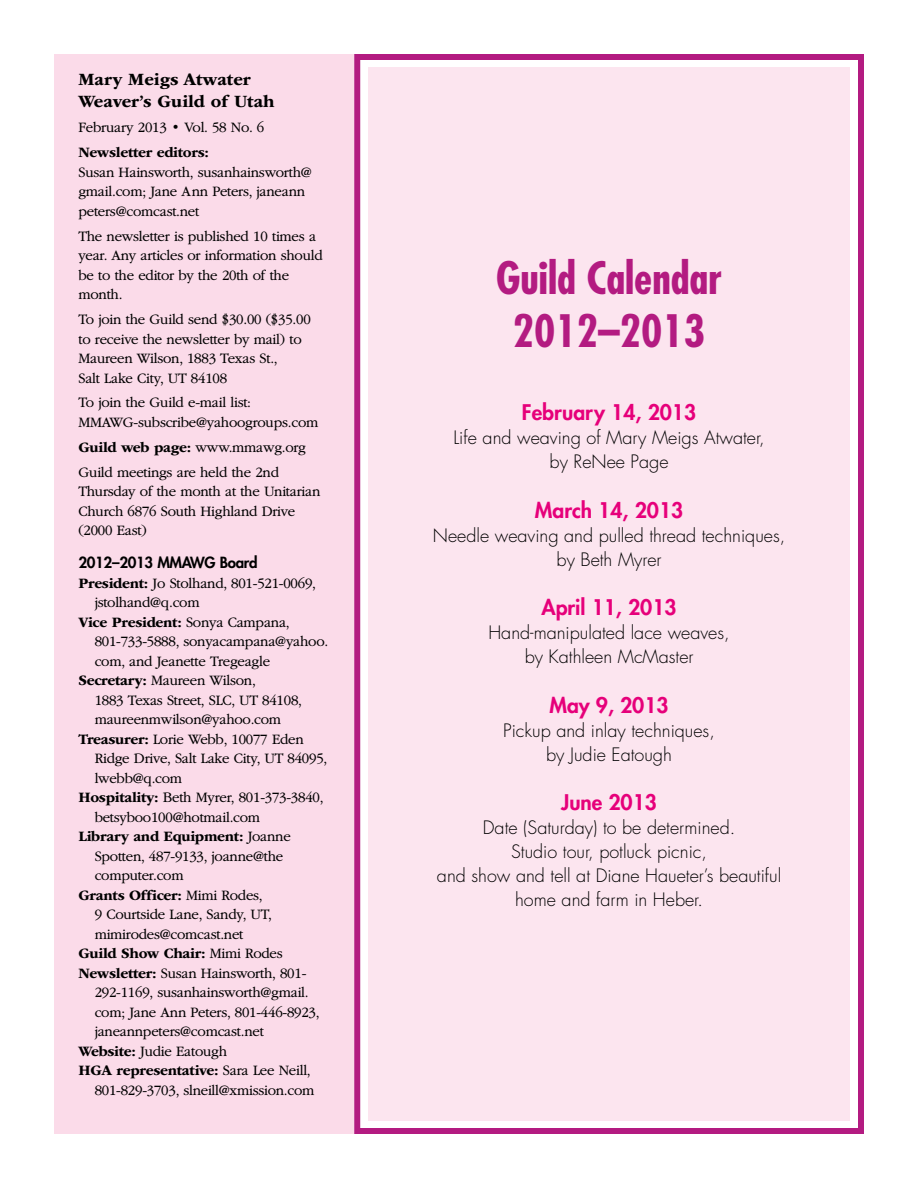
<style>
.page{position:relative;width:918px;height:1188px;background:#fff}
.page>*{position:absolute;margin:0;border:0;box-sizing:border-box;transform-origin:0 0}
.t1{font:700 condensed 43.5px/52.2px "Futuralds Lat";color:#b31b81;text-align:center}
.calendar_date_in{font:800 21px "Futuralds Lat";color:#e6007a}
.calendar_item_in{font:300 18px/24px "Futuralds Lat";color:#000;text-align:center}
.calendar_date{font:700 18px/22.5px "Garamondlds Lat";color:#000}
.Body{font:300 15px/19.5px "Garamondlds Lat Plus";letter-spacing:-.02em;color:#000}
.Body-2{font:700 15px "Garamondlds Lat";letter-spacing:-.02em;color:#000}
.Body-3{font:800 15px "Futuralds Lat";letter-spacing:-.02em;color:#000}
.s1{font-family:"Garamondlds Lat";font-weight:700}
.s2{font-family:"Garamondlds Lat Plus";font-weight:300}
</style>
<div class="page">
<div style="left:54px;top:54px;width:300px;height:1080px;background:#fbdbe9"></div>
<div style="left:354px;top:54px;width:510px;height:1080px;background:#fff;border:6px solid #b31b81"></div>
<div style="left:368px;top:68px;width:482px;height:1053px;background:#fce5ef"></div>
<p class="calendar_date" style="left:78px;top:66px;width:198px">Mary Meigs Atwater<br>Weaver’s Guild of Utah</p>
<p class="Body" style="left:78px;top:117px;width:187px">February 2013 • Vol. 58 No. 6</p>
<p class="Body" style="left:78px;top:142px;width:235px"><span class="s1">Newsletter editors:<br></span>Susan Hainsworth, susanhainsworth@ gmail.com; Jane Ann Peters, janeann peters@comcast.net</p>
<p class="Body" style="left:78px;top:225px;width:246px">The newsletter is published 10 times a year. Any articles or information should be to the editor by the 20th of the month.</p>
<p class="Body" style="left:78px;top:309px;width:234px">To join the Guild send $30.00 ($35.00 to receive the newsletter by mail) to<br>Maureen Wilson, 1883 Texas St.,<br>Salt Lake City, UT 84108</p>
<p class="Body" style="left:78px;top:392px;width:241px">To join the Guild e-mail list:<br>MMAWG-subscribe@yahoogroups.com</p>
<p class="Body-2" style="left:78px;top:436px;width:229px">Guild web page: <span class="s2">www.mmawg.org</span></p>
<p class="Body" style="left:78px;top:461px;width:244px">Guild meetings are held the 2nd<br>Thursday of the month at the Unitarian<br>Church 6876 South Highland Drive (2000 East)</p>
<p class="Body-3" style="left:78px;top:549px;width:181px">2012–2013 MMAWG Board</p>
<p class="Body" style="left:95px;top:572px;width:223px;text-indent:-16px"><span class="s1">President:</span> Jo Stolhand, 801-521-0069, jstolhand@q.com</p>
<p class="Body" style="left:95px;top:611px;width:235px;text-indent:-16px"><span class="s1">Vice President:</span> Sonya Campana,<br>801-733-5888, sonyacampana@yahoo. com, and Jeanette Tregeagle</p>
<p class="Body" style="left:95px;top:670px;width:209px;text-indent:-16px"><span class="s1">Secretary:</span> Maureen Wilson,<br>1883 Texas Street, SLC, UT 84108, maureenmwilson@yahoo.com</p>
<p class="Body" style="left:95px;top:728px;width:234px;text-indent:-16px"><span class="s1">Treasurer:</span> Lorie Webb, 10077 Eden<br>Ridge Drive, Salt Lake City, UT 84095, lwebb@q.com</p>
<p class="Body" style="left:95px;top:787px;width:230px;text-indent:-16px"><span class="s1">Hospitality:</span> Beth Myrer, 801-373-3840, betsyboo100@hotmail.com</p>
<p class="Body" style="left:95px;top:826px;width:198px;text-indent:-16px"><span class="s1">Library and Equipment:</span> Joanne<br>Spotten, 487-9133, joanne@the computer.com</p>
<p class="Body" style="left:95px;top:884px;width:179px;text-indent:-16px"><span class="s1">Grants Officer:</span> Mimi Rodes,<br>9 Courtside Lane, Sandy, UT, mimirodes@comcast.net</p>
<p class="Body-2" style="left:78px;top:942px;width:206px">Guild Show Chair: <span class="s2">Mimi Rodes</span></p>
<p class="Body" style="left:95px;top:962px;width:227px;text-indent:-16px"><span class="s1">Newsletter:</span> Susan Hainsworth, 801- 292-1169, susanhainsworth@gmail. com; Jane Ann Peters, 801-446-8923, janeannpeters@comcast.net</p>
<p class="Body" style="left:78px;top:1040px;width:150px"><span class="s1">Website:</span> Judie Eatough</p>
<p class="Body" style="left:78px;top:1060px;width:238px;text-align:right"><span class="s1">HGA representative:</span> Sara Lee Neill,<br>801-829-3703, slneill@xmission.com</p>
<p class="t1" style="left:496px;top:248px;width:228px">Guild Calendar<br>2012–2013</p>
<p class="calendar_date_in" style="left:522px;top:394px;width:176px">February 14, 2013</p>
<p class="calendar_item_in" style="left:453px;top:424px;width:313px">Life and weaving of Mary Meigs Atwater, by ReNee Page</p>
<p class="calendar_date_in" style="left:535px;top:491px;width:150px">March 14, 2013</p>
<p class="calendar_item_in" style="left:433px;top:522px;width:354px">Needle weaving and pulled thread techniques, by Beth Myrer</p>
<p class="calendar_date_in" style="left:542px;top:589px;width:137px">April 11, 2013</p>
<p class="calendar_item_in" style="left:488px;top:619px;width:243px">Hand-manipulated lace weaves, by Kathleen McMaster</p>
<p class="calendar_date_in" style="left:550px;top:686px;width:121px">May 9, 2013</p>
<p class="calendar_item_in" style="left:503px;top:717px;width:213px">Pickup and inlay techniques, by Judie Eatough</p>
<p class="calendar_date_in" style="left:561px;top:784px;width:97px">June 2013</p>
<p class="calendar_item_in" style="left:437px;top:814px;width:346px">Date (Saturday) to be determined.<br>Studio tour, potluck picnic,<br>and show and tell at Diane Haueter’s beautiful home and farm in Heber.</p>
</div>
